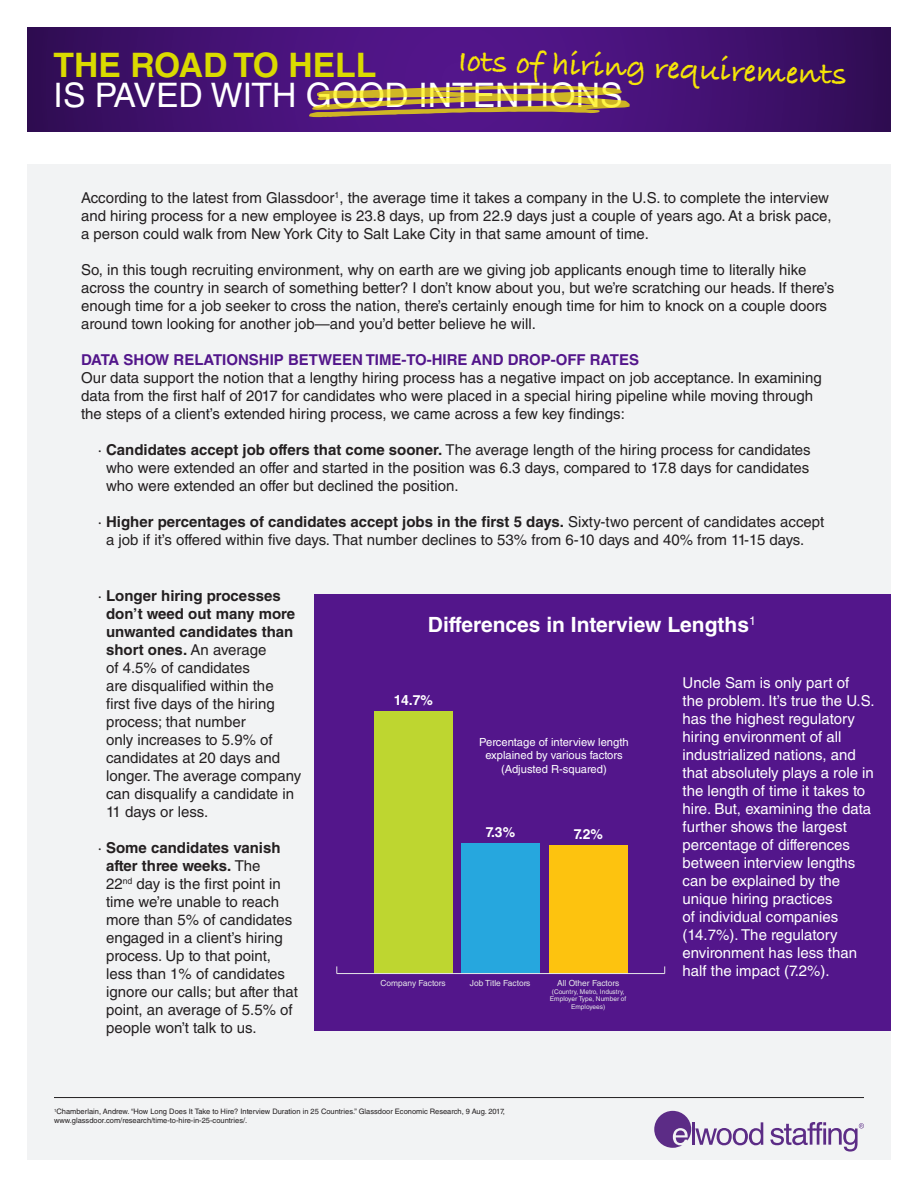
<style>
.page{position:relative;width:918px;height:1188px;background:#fff}
.page>*{position:absolute;margin:0;border:0;box-sizing:border-box;transform-origin:0 0}
.t1{font:33.75px "Helvetica LT Std";color:#fff}
.t2{font:700 33.75px "Helvetica LT Std";color:#dada00}
.t3{font:700 33px "Bradley Hand ITCTT";color:#fff101}
.t4{font:700 21px "Helvetica LT Std";color:#fff}
.t5{font:15px/18px "Helvetica LT Std";color:#231f20}
.t6{font:15px/18px "Helvetica LT Std";color:#fff}
.t7{font:700 15px "Helvetica LT Std";color:#53168b}
.t8{font:700 13.95px "Helvetica LT Std";color:#fff}
.t9{font:11.25px/13.5px "Helvetica LT Std";color:#fff;text-align:center}
.t10{font:8.4px "Helvetica LT Std";color:#e6e7e9}
.t11{font:7.5px "Helvetica LT Std";color:#231f20}
.t12{font:6.6px/7.8px "Helvetica LT Std";color:#e6e7e9;text-align:center}
.s1{font-weight:700}
</style>
<div class="page">
<div style="left:27px;top:164px;width:864px;height:996px;background:#f2f3f4"></div>
<div style="left:314px;top:594px;width:577px;height:436px;background:#53168b"></div>
<hr style="left:54px;top:1097px;width:810px;height:1px;background:#231f20">
<svg style="left:654px;top:1111px;width:109px;height:37px"></svg>
<svg style="left:770px;top:1122px;width:94px;height:30px"></svg>
<div style="left:549px;top:845px;width:79px;height:129px;background:#fdc30f"></div>
<div style="left:461px;top:843px;width:79px;height:131px;background:#26a7de"></div>
<div style="left:374px;top:711px;width:79px;height:263px;background:#bed630"></div>
<hr style="left:337px;top:973px;width:328px;height:1px;background:#e6e7e9">
<svg style="left:27px;top:27px;width:864px;height:105px;background:#421171"></svg>
<svg style="left:309px;top:85px;width:321px;height:32px;background:#926952"></svg>
<h2 class="t3" style="left:459px;top:36px;width:391px;rotate:2deg">Iots of hiring requirements</h2>
<p class="t2" style="left:54px;top:44px;width:324px">THE ROAD TO HELL</p>
<p class="t1" style="left:54px;top:75px;width:571px">IS PAVED WITH GOOD INTENTIONS</p>
<p class="t5" style="left:81px;top:189px;width:752px">According to the latest from Glassdoor<sup>1</sup>, the average time it takes a company in the U.S. to complete the interview and hiring process for a new employee is 23.8 days, up from 22.9 days just a couple of years ago. At a brisk pace, a person could walk from New York City to Salt Lake City in that same amount of time.</p>
<p class="t5" style="left:81px;top:261px;width:755px">So, in this tough recruiting environment, why on earth are we giving job applicants enough time to literally hike across the country in search of something better? I don’t know about you, but we’re scratching our heads. If there’s enough time for a job seeker to cross the nation, there’s certainly enough time for him to knock on a couple doors around town looking for another job—and you’d better believe he will.</p>
<p class="t7" style="left:81px;top:351px;width:560px">DATA SHOW RELATIONSHIP BETWEEN TIME-TO-HIRE AND DROP-OFF RATES</p>
<p class="t5" style="left:81px;top:369px;width:742px">Our data support the notion that a lengthy hiring process has a negative impact on job acceptance. In examining data from the first half of 2017 for candidates who were placed in a special hiring pipeline while moving through the steps of a client’s extended hiring process, we came across a few key findings:</p>
<p class="t5" style="left:106px;top:441px;width:706px;text-align:justify;text-indent:-8px">· <span class="s1">Candidates accept job offers that come sooner.</span> The average length of the hiring process for candidates who were extended an offer and started in the position was 6.3 days, compared to 17.8 days for candidates who were extended an offer but declined the position.</p>
<p class="t5" style="left:106px;top:513px;width:720px;text-indent:-8px">· <span class="s1">Higher percentages of candidates accept jobs in the first 5 days.</span> Sixty-two percent of candidates accept a job if it’s offered within five days. That number declines to 53% from 6-10 days and 40% from 11-15 days.</p>
<p class="t5" style="left:106px;top:587px;width:197px;text-indent:-8px">· <span class="s1">Longer hiring processes don’t weed out many more unwanted candidates than short ones.</span> An average<br>of 4.5% of candidates<br>are disqualified within the<br>first five days of the hiring process; that number<br>only increases to 5.9% of candidates at 20 days and longer. The average company can disqualify a candidate in<br>11 days or less.</p>
<p class="t5" style="left:106px;top:839px;width:194px;text-indent:-8px">· <span class="s1">Some candidates vanish after three weeks.</span> The<br>22<sup>nd</sup> day is the first point in time we’re unable to reach more than 5% of candidates engaged in a client’s hiring process. Up to that point, less than 1% of candidates ignore our calls; but after that point, an average of 5.5% of people won’t talk to us.</p>
<p class="t4" style="left:428px;top:612px;width:329px">Differences in Interview Lengths<sup>1</sup></p>
<p class="t8" style="left:394px;top:692px;width:41px">14.7%</p>
<p class="t9" style="left:479px;top:735px;width:151px">Percentage of interview length explained by various factors (Adjusted R-squared)</p>
<p class="t8" style="left:486px;top:824px;width:31px">7.3%</p>
<p class="t8" style="left:574px;top:826px;width:31px">7.2%</p>
<p class="t10" style="left:381px;top:978px;width:67px">Company Factors</p>
<p class="t10" style="left:470px;top:978px;width:62px">Job Title Factors</p>
<p class="t10" style="left:557px;top:978px;width:64px">All Other Factors</p>
<p class="t12" style="left:550px;top:987px;width:78px">(Country, Metro, Industry,<br>Employer Type, Number of<br>Employees)</p>
<p class="t6" style="left:683px;top:673px;width:194px">Uncle Sam is only part of<br>the problem. It’s true the U.S. has the highest regulatory hiring environment of all industrialized nations, and that absolutely plays a role in the length of time it takes to hire. But, examining the data further shows the largest percentage of differences between interview lengths can be explained by the unique hiring practices<br>of individual companies (14.7%). The regulatory environment has less than half the impact (7.2%).</p>
<p class="t11" style="left:54px;top:1107px;width:452px"><sup>1</sup>Chamberlain, Andrew. “How Long Does It Take to Hire? Interview Duration in 25 Countries.” Glassdoor Economic Research, 9 Aug. 2017,</p>
<p class="t11" style="left:54px;top:1116px;width:195px">www.glassdoor.com/research/time-to-hire-in-25-countries/.</p>
</div>
